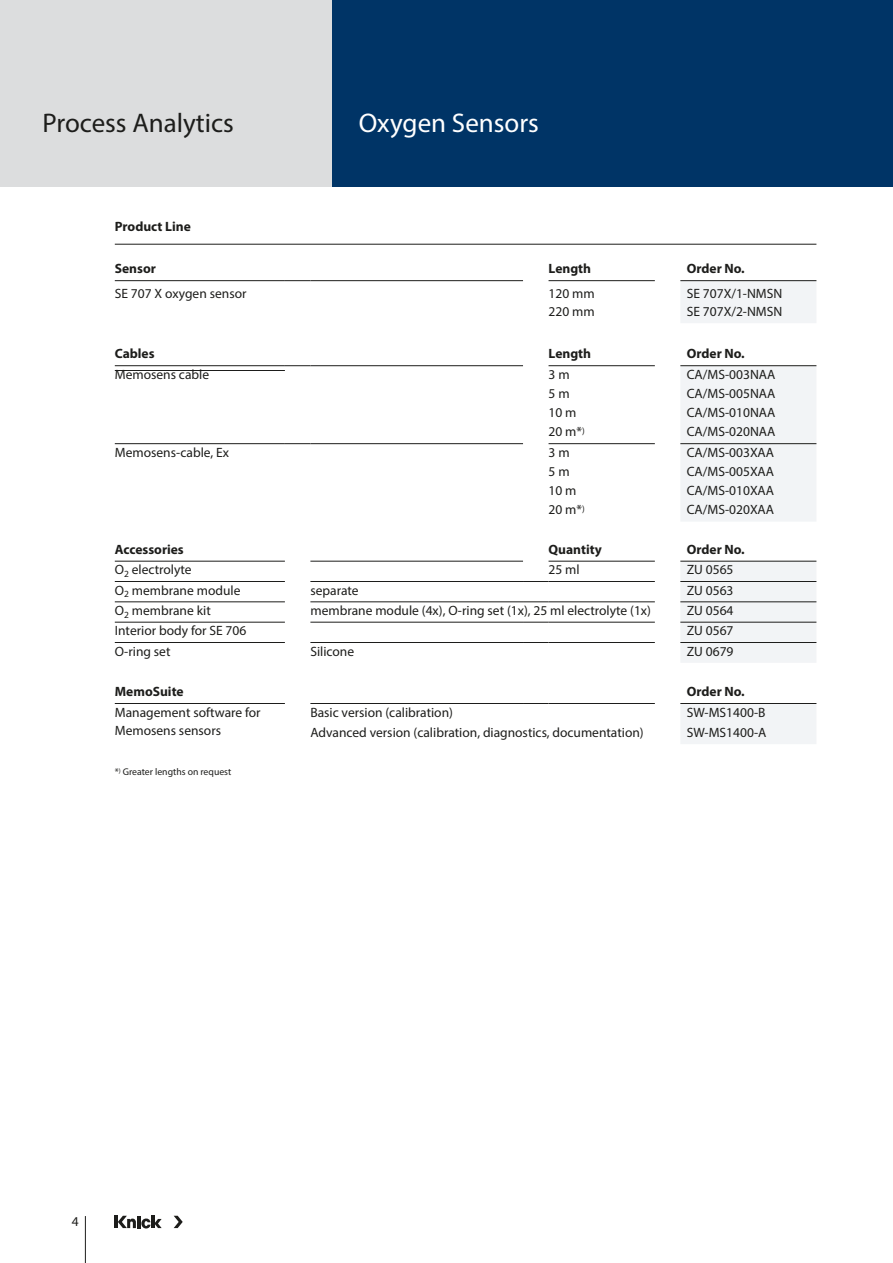
<style>
.page{position:relative;width:893px;height:1263px;background:#fff}
.page>*{position:absolute;margin:0;border:0;box-sizing:border-box;transform-origin:0 0}
.Produktbereiche{font:27px "Myriad Pro";color:#1d1d1b}
.Headline{font:27px "Myriad Pro";color:#fff}
.Tabelle{font:13.5px/18px "Myriad Pro";color:#1d1d1b}
.Zwischenüberschrift{font:700 13.5px "Myriad Pro";color:#1d1d1b}
.Tabelle_Headline{font:700 13.5px "Myriad Pro";color:#1d1d1b}
.Fußnoten{font:9.75px "Myriad Pro";color:#1d1d1b}
</style>
<div class="page">
<div style="left:332px;top:0;width:561px;height:187px;background:#003466"></div>
<div style="left:0;top:0;width:332px;height:187px;background:#dcddde"></div>
<hr style="left:85px;top:1216px;width:1px;height:47px;background:#1d1d1b">
<hr style="left:114px;top:1216px;width:4px;height:12px;background:#1d1d1b">
<svg style="left:174px;top:1216px;width:9px;height:12px"></svg>
<svg style="left:118px;top:1216px;width:44px;height:12px"></svg>
<hr style="left:115px;top:244px;width:701px;height:1px;background:#1d1d1b">
<svg style="left:680px;top:281px;width:136px;height:463px;fill:#f2f4f6"></svg>
<hr style="left:310px;top:602px;width:213px;height:1px;background:#1d1d1b">
<svg style="left:523px;top:602px;width:26px;height:1px"></svg>
<hr style="left:549px;top:602px;width:106px;height:1px;background:#1d1d1b">
<hr style="left:310px;top:581px;width:213px;height:1px;background:#1d1d1b">
<svg style="left:523px;top:581px;width:26px;height:1px"></svg>
<hr style="left:549px;top:581px;width:106px;height:1px;background:#1d1d1b">
<hr style="left:310px;top:622px;width:213px;height:1px;background:#1d1d1b">
<svg style="left:523px;top:622px;width:26px;height:1px"></svg>
<hr style="left:549px;top:622px;width:106px;height:1px;background:#1d1d1b">
<hr style="left:115px;top:642px;width:170px;height:1px;background:#1d1d1b">
<hr style="left:310px;top:642px;width:213px;height:1px;background:#1d1d1b">
<svg style="left:523px;top:642px;width:26px;height:1px"></svg>
<hr style="left:549px;top:642px;width:106px;height:1px;background:#1d1d1b">
<hr style="left:680px;top:642px;width:136px;height:1px;background:#1d1d1b">
<hr style="left:115px;top:280px;width:170px;height:1px;background:#1d1d1b">
<svg style="left:285px;top:280px;width:25px;height:1px"></svg>
<hr style="left:310px;top:280px;width:213px;height:1px;background:#1d1d1b">
<hr style="left:549px;top:280px;width:106px;height:1px;background:#1d1d1b">
<hr style="left:549px;top:365px;width:106px;height:1px;background:#1d1d1b">
<hr style="left:680px;top:280px;width:136px;height:1px;background:#1d1d1b">
<hr style="left:680px;top:365px;width:136px;height:1px;background:#1d1d1b">
<hr style="left:115px;top:365px;width:170px;height:1px;background:#1d1d1b">
<svg style="left:285px;top:365px;width:25px;height:1px"></svg>
<hr style="left:310px;top:365px;width:213px;height:1px;background:#1d1d1b">
<hr style="left:115px;top:443px;width:170px;height:1px;background:#1d1d1b">
<svg style="left:285px;top:443px;width:25px;height:1px"></svg>
<hr style="left:310px;top:443px;width:213px;height:1px;background:#1d1d1b">
<hr style="left:549px;top:443px;width:106px;height:1px;background:#1d1d1b">
<hr style="left:680px;top:443px;width:136px;height:1px;background:#1d1d1b">
<hr style="left:115px;top:602px;width:170px;height:1px;background:#1d1d1b">
<hr style="left:680px;top:602px;width:136px;height:1px;background:#1d1d1b">
<hr style="left:115px;top:561px;width:170px;height:1px;background:#1d1d1b">
<hr style="left:310px;top:561px;width:213px;height:1px;background:#1d1d1b">
<hr style="left:549px;top:561px;width:106px;height:1px;background:#1d1d1b">
<hr style="left:680px;top:561px;width:136px;height:1px;background:#1d1d1b">
<hr style="left:115px;top:581px;width:170px;height:1px;background:#1d1d1b">
<hr style="left:115px;top:622px;width:170px;height:1px;background:#1d1d1b">
<hr style="left:680px;top:581px;width:136px;height:1px;background:#1d1d1b">
<hr style="left:680px;top:622px;width:136px;height:1px;background:#1d1d1b">
<hr style="left:115px;top:703px;width:170px;height:1px;background:#1d1d1b">
<hr style="left:310px;top:703px;width:213px;height:1px;background:#1d1d1b">
<svg style="left:523px;top:703px;width:26px;height:1px"></svg>
<hr style="left:549px;top:703px;width:106px;height:1px;background:#1d1d1b">
<hr style="left:680px;top:703px;width:136px;height:1px;background:#1d1d1b">
<hr style="left:115px;top:370px;width:170px;height:1px;background:#1d1d1b">
<p class="Produktbereiche" style="left:43px;top:106px;width:193px">Process Analytics</p>
<p class="Headline" style="left:359px;top:106px;width:182px">Oxygen Sensors</p>
<p class="Tabelle_Headline" style="left:115px;top:218px;width:78px">Product Line</p>
<p class="Zwischenüberschrift" style="left:115px;top:260px;width:43px">Sensor</p>
<p class="Zwischenüberschrift" style="left:549px;top:260px;width:44px">Length</p>
<p class="Zwischenüberschrift" style="left:687px;top:260px;width:59px">Order No.</p>
<p class="Tabelle" style="left:115px;top:284px;width:133px">SE 707 X oxygen sensor</p>
<p class="Tabelle" style="left:549px;top:284px;width:48px">120 mm</p>
<p class="Tabelle" style="left:687px;top:284px;width:97px">SE 707X/1-NMSN</p>
<p class="Tabelle" style="left:549px;top:302px;width:48px">220 mm</p>
<p class="Tabelle" style="left:687px;top:302px;width:97px">SE 707X/2-NMSN</p>
<p class="Tabelle_Headline" style="left:115px;top:344px;width:41px">Cables</p>
<p class="Zwischenüberschrift" style="left:549px;top:345px;width:44px">Length</p>
<p class="Zwischenüberschrift" style="left:687px;top:345px;width:59px">Order No.</p>
<p class="Tabelle" style="left:115px;top:365px;width:96px">Memosens cable</p>
<p class="Tabelle" style="left:549px;top:365px;width:23px">3 m</p>
<p class="Tabelle" style="left:687px;top:365px;width:90px">CA/MS-003NAA</p>
<p class="Tabelle" style="left:549px;top:384px;width:23px">5 m</p>
<p class="Tabelle" style="left:687px;top:384px;width:90px">CA/MS-005NAA</p>
<p class="Tabelle" style="left:549px;top:403px;width:29px">10 m</p>
<p class="Tabelle" style="left:687px;top:403px;width:90px">CA/MS-010NAA</p>
<p class="Tabelle" style="left:549px;top:423px;width:38px">20 m*<sup>)</sup></p>
<p class="Tabelle" style="left:687px;top:423px;width:90px">CA/MS-020NAA</p>
<p class="Tabelle" style="left:115px;top:443px;width:116px">Memosens-cable, Ex</p>
<p class="Tabelle" style="left:549px;top:443px;width:23px">3 m</p>
<p class="Tabelle" style="left:687px;top:443px;width:89px">CA/MS-003XAA</p>
<p class="Tabelle" style="left:549px;top:462px;width:23px">5 m</p>
<p class="Tabelle" style="left:687px;top:462px;width:89px">CA/MS-005XAA</p>
<p class="Tabelle" style="left:549px;top:481px;width:29px">10 m</p>
<p class="Tabelle" style="left:687px;top:481px;width:89px">CA/MS-010XAA</p>
<p class="Tabelle" style="left:549px;top:501px;width:38px">20 m*<sup>)</sup></p>
<p class="Tabelle" style="left:687px;top:501px;width:89px">CA/MS-020XAA</p>
<p class="Zwischenüberschrift" style="left:115px;top:541px;width:70px">Accessories</p>
<p class="Zwischenüberschrift" style="left:549px;top:541px;width:55px">Quantity</p>
<p class="Zwischenüberschrift" style="left:687px;top:541px;width:59px">Order No.</p>
<p class="Tabelle" style="left:115px;top:560px;width:78px">O<sub>2</sub> electrolyte</p>
<p class="Tabelle" style="left:549px;top:560px;width:33px">25 ml</p>
<p class="Tabelle" style="left:687px;top:560px;width:48px">ZU 0565</p>
<p class="Tabelle" style="left:115px;top:581px;width:127px">O<sub>2</sub> membrane module</p>
<p class="Tabelle" style="left:310px;top:581px;width:50px">separate</p>
<p class="Tabelle" style="left:687px;top:581px;width:48px">ZU 0563</p>
<p class="Tabelle" style="left:115px;top:601px;width:98px">O<sub>2</sub> membrane kit</p>
<p class="Tabelle" style="left:310px;top:601px;width:342px">membrane module (4x), O-ring set (1x), 25 ml electrolyte (1x)</p>
<p class="Tabelle" style="left:687px;top:601px;width:48px">ZU 0564</p>
<p class="Tabelle" style="left:115px;top:621px;width:133px">Interior body for SE 706</p>
<p class="Tabelle" style="left:687px;top:621px;width:48px">ZU 0567</p>
<p class="Tabelle" style="left:115px;top:642px;width:57px">O-ring set</p>
<p class="Tabelle" style="left:310px;top:642px;width:45px">Silicone</p>
<p class="Tabelle" style="left:687px;top:642px;width:48px">ZU 0679</p>
<p class="Zwischenüberschrift" style="left:115px;top:683px;width:70px">MemoSuite</p>
<p class="Zwischenüberschrift" style="left:687px;top:683px;width:59px">Order No.</p>
<p class="Tabelle" style="left:115px;top:703px;width:147px">Management software for<br>Memosens sensors</p>
<p class="Tabelle" style="left:310px;top:703px;width:144px">Basic version (calibration)</p>
<p class="Tabelle" style="left:687px;top:703px;width:80px">SW-MS1400-B</p>
<p class="Tabelle" style="left:310px;top:723px;width:335px">Advanced version (calibration, diagnostics, documentation)</p>
<p class="Tabelle" style="left:687px;top:723px;width:81px">SW-MS1400-A</p>
<p class="Fußnoten" style="left:115px;top:765px;width:118px">*<sup>)</sup> Greater lengths on request</p>
<p class="Tabelle" style="left:72px;top:1212px;width:8px">4</p>
</div>
